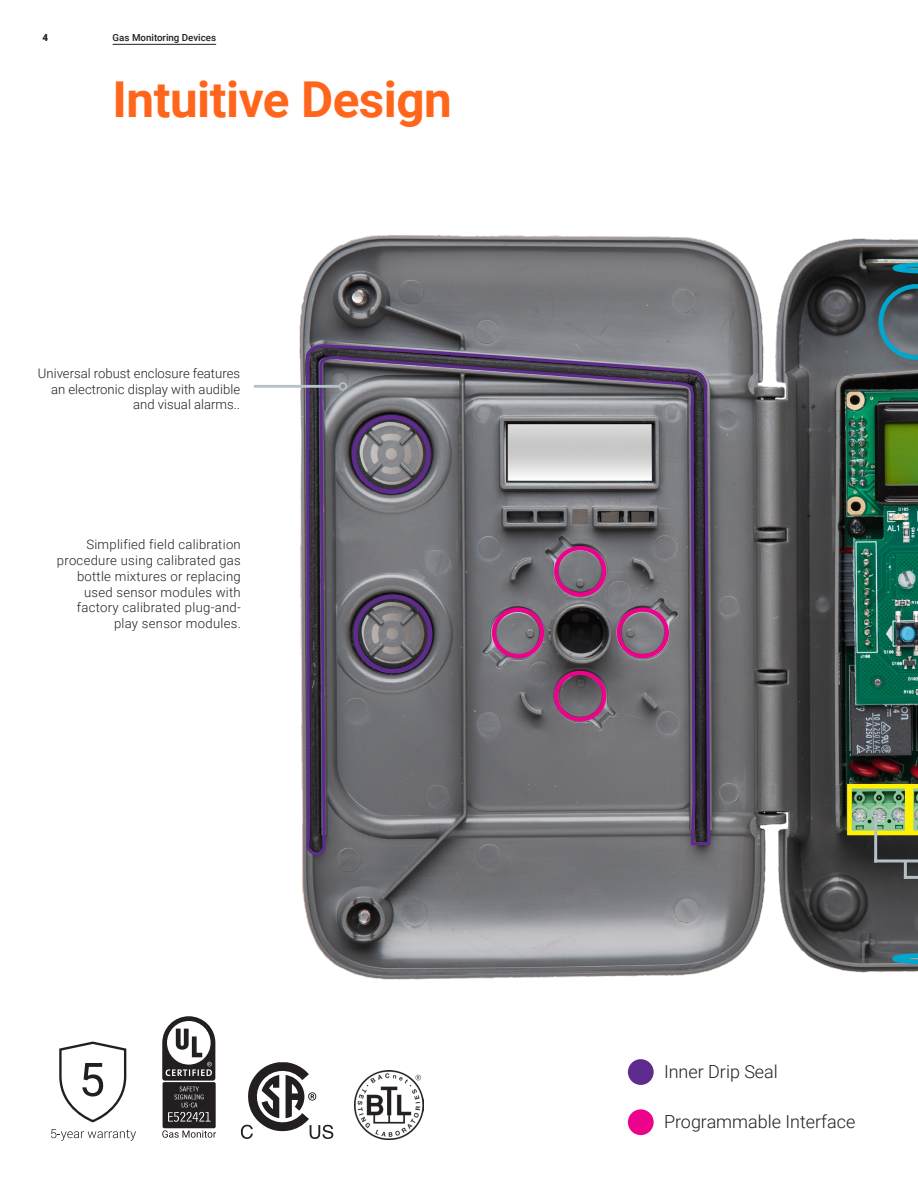
<style>
.page{position:relative;width:918px;height:1188px;background:#fff}
.page>*{position:absolute;margin:0;border:0;box-sizing:border-box;transform-origin:0 0}
.Belimo_Headline_33pt{font:700 49.5px "Roboto";letter-spacing:-.01em;color:#ff661c}
.t1{font:300 18px "Roboto";color:#231f20}
.Belimo_subtitle_8_25{font:300 13.2px/15.8px "Roboto";letter-spacing:.02em;color:#231f20;text-align:right}
.Belimo_subtitle_8_25-2{font:300 13.2px/15.8px "Roboto";color:#231f20;text-align:right}
.t2{font:500 9.75px "Roboto";color:#231f20}
.t3{font:900 9.75px "Roboto";color:#231f20}
</style>
<div class="page">
<hr style="left:113px;top:44px;width:103px;height:1px;background:#231f20">
<img style="left:299px;top:238px;width:619px;height:735px">
<svg style="left:892px;top:953px;width:26px;height:12px"></svg>
<svg style="left:302px;top:235px;width:410px;height:905px"></svg>
<svg style="left:893px;top:262px;width:25px;height:12px"></svg>
<svg style="left:879px;top:284px;width:39px;height:76px;background:#496874"></svg>
<div style="left:847px;top:784px;width:63px;height:51px;border:5px solid #fff101"></div>
<svg style="left:909px;top:784px;width:9px;height:51px"></svg>
<hr style="left:874px;top:817px;width:3px;height:45px;background:#b6c1c7">
<div style="left:871px;top:809px;width:9px;height:9px;border:2px solid #b6c1c7;border-radius:50%"></div>
<hr style="left:874px;top:859px;width:44px;height:3px;background:#b6c1c7">
<hr style="left:904px;top:876px;width:14px;height:3px;background:#b6c1c7">
<hr style="left:904px;top:861px;width:3px;height:18px;background:#b6c1c7">
<div style="left:628px;top:1059px;width:26px;height:26px;background:#5d2c8c;border-radius:50%"></div>
<div style="left:628px;top:1109px;width:26px;height:26px;background:#ed028c;border-radius:50%"></div>
<hr style="left:254px;top:385px;width:86px;height:3px;background:#b6c1c7">
<div style="left:339px;top:382px;width:8px;height:8px;border:2px solid #b6c1c7;border-radius:50%"></div>
<svg style="left:162px;top:1016px;width:54px;height:122px"></svg>
<svg style="left:59px;top:1042px;width:67px;height:80px"></svg>
<svg style="left:51px;top:1129px;width:85px;height:12px"></svg>
<img style="left:355px;top:1071px;width:68px;height:68px">
<div style="left:554px;top:546px;width:52px;height:51px;border:4px solid #ed028c;border-radius:50%"></div>
<div style="left:617px;top:607px;width:52px;height:51px;border:4px solid #ed028c;border-radius:50%"></div>
<div style="left:554px;top:671px;width:52px;height:50px;border:4px solid #ed028c;border-radius:50%"></div>
<div style="left:492px;top:607px;width:52px;height:51px;border:4px solid #ed028c;border-radius:50%"></div>
<svg style="left:241px;top:1062px;width:92px;height:77px"></svg>
<p class="t3" style="left:43px;top:31px;width:7px">4</p>
<p class="t2" style="left:113px;top:31px;width:105px">Gas Monitoring Devices</p>
<p class="Belimo_Headline_33pt" style="left:113px;top:65px;width:341px">Intuitive Design</p>
<p class="Belimo_subtitle_8_25-2" style="left:38px;top:365px;width:204px">Universal robust enclosure features an electronic display with audible and visual alarms..</p>
<p class="Belimo_subtitle_8_25" style="left:57px;top:536px;width:185px">Simplified field calibration procedure using calibrated gas bottle mixtures or replacing used sensor modules with factory calibrated plug-and&shy;play sensor modules.</p>
<p class="t1" style="left:664px;top:1059px;width:115px">Inner Drip Seal</p>
<p class="t1" style="left:664px;top:1109px;width:193px">Programmable Interface</p>
</div>
